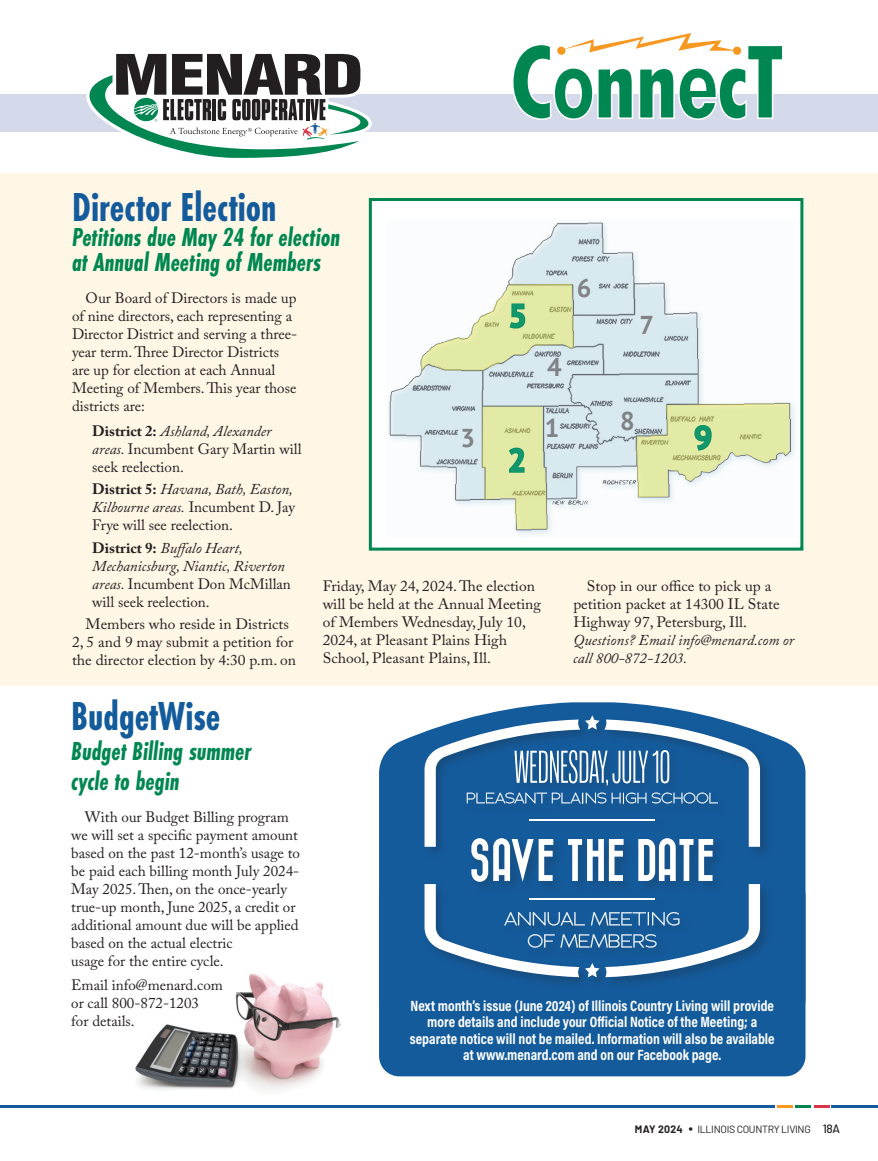
<style>
.page{position:relative;width:878px;height:1161px;background:#fff}
.page>*{position:absolute;margin:0;border:0;box-sizing:border-box;transform-origin:0 0}
.t1{font:700 42px "Futura PT Cond";color:#145b9c;scale:.93 1}
.t2{font:700 32.4px "PT Sans";color:#13976c}
.t3{font:italic 700 27px/30px "Futura PT Cond";color:#008751;scale:.93 1}
.t4{font:700 25.8px "PT Sans";color:#808285}
.t5{font:15px/18px "Adobe Caslon Pro";color:#231f20}
.t6{font:700 15px/16.5px "Acumin Pro Cond";color:#fff;text-align:center}
.t7{font:italic 15px/18px "Adobe Caslon Pro";color:#231f20}
.t8{font:10.5px "Barlow";letter-spacing:-.03em;color:#231f20}
.s1{font-weight:700}
.s2{font-style:italic}
.s3{font-weight:700;font-style:normal}
.s4{font-style:normal}
.s5{font-size:15px}
.s6{font-weight:500;font-size:12px}
</style>
<div class="page">
<img style="left:135px;top:973px;width:206px;height:117px">
<div style="left:0;top:174px;width:878px;height:512px;background:#fef7e6"></div>
<div style="left:370px;top:200px;width:431px;height:349px;background:#fff"></div>
<svg style="left:388px;top:221px;width:407px;height:315px"></svg>
<svg style="left:421px;top:284px;width:153px;height:87px"></svg>
<svg style="left:482px;top:407px;width:65px;height:122px;background:#dae4ad"></svg>
<svg style="left:636px;top:404px;width:153px;height:93px"></svg>
<div style="left:369px;top:198px;width:434px;height:353px;border:3px solid #008751"></div>
<div style="left:379px;top:875px;width:426px;height:201px;background:#145b9c;border-radius:20px"></div>
<svg style="left:379px;top:702px;width:426px;height:367px"></svg>
<div style="left:421px;top:713px;width:351px;height:277px;background:#231f20;opacity:.25"></div>
<svg style="left:424px;top:715px;width:336px;height:262px"></svg>
<hr style="left:777px;top:1105px;width:16px;height:3px;background:#f79821">
<hr style="left:0;top:1105px;width:774px;height:3px;background:#145b9c">
<hr style="left:813px;top:1105px;width:16px;height:3px;background:#d83547">
<hr style="left:831px;top:1105px;width:47px;height:3px;background:#145b9c">
<hr style="left:795px;top:1105px;width:16px;height:3px;background:#008751">
<div style="left:0;top:94px;width:878px;height:38px;background:#d5daea"></div>
<svg style="left:513px;top:33px;width:269px;height:87px"></svg>
<svg style="left:86px;top:53px;width:286px;height:105px"></svg>
<h1 class="t1" style="left:72px;top:183px;width:221px">Director Election</h1>
<h3 class="t3" style="left:72px;top:225px;width:290px;line-height:25px">Petitions due May 24 for election at Annual Meeting of Members</h3>
<p class="t5" style="left:72px;top:289px;width:227px;text-indent:14px">Our Board of Directors is made up of nine directors, each representing a<br>Director District and serving a three&shy;year term. Three Director Districts are up for election at each Annual<br>Meeting of Members. This year those districts are:</p>
<p class="t5" style="left:92px;top:421px;width:211px"><span class="s1">District 2:</span> <span class="s2">Ashland, Alexander areas.</span> Incumbent Gary Martin will seek reelection.</p>
<p class="t5" style="left:92px;top:480px;width:204px"><span class="s1">District 5:</span> <span class="s2">Havana, Bath, Easton,<br>Kilbourne areas.</span> Incumbent D. Jay<br>Frye will see reelection.</p>
<p class="t7" style="left:92px;top:538px;width:200px"><span class="s3">District 9:</span> Buffalo Heart,<br>Mechanicsburg, Niantic, Riverton areas. <span class="s4">Incumbent Don McMillan will seek reelection.</span></p>
<p class="t5" style="left:72px;top:615px;width:225px;text-align:center">Members who reside in Districts<br>2, 5 and 9 may submit a petition for the director election by 4:30 p.m. on</p>
<h3 class="t4" style="left:577px;top:271px;width:16px">6</h3>
<h2 class="t2" style="left:508px;top:294px;width:20px">5</h2>
<h3 class="t4" style="left:639px;top:308px;width:16px">7</h3>
<h3 class="t4" style="left:547px;top:350px;width:16px">4</h3>
<h3 class="t4" style="left:545px;top:411px;width:16px">1</h3>
<h3 class="t4" style="left:620px;top:404px;width:16px">8</h3>
<h3 class="t4" style="left:460px;top:421px;width:16px">3</h3>
<h2 class="t2" style="left:694px;top:416px;width:20px">9</h2>
<h2 class="t2" style="left:507px;top:439px;width:20px">2</h2>
<p class="t5" style="left:323px;top:577px;width:220px">Friday, May 24, 2024. The election will be held at the Annual Meeting of Members Wednesday, July 10,<br>2024, at Pleasant Plains High<br>School, Pleasant Plains, Ill.</p>
<p class="t5" style="left:573px;top:577px;width:208px;text-indent:14px">Stop in our office to pick up a petition packet at 14300 IL State<br>Highway 97, Petersburg, Ill.</p>
<p class="t7" style="left:573px;top:631px;width:222px">Questions? Email info@menard.com or call 800-872-1203.</p>
<h1 class="t1" style="left:71px;top:692px;width:162px">BudgetWise</h1>
<h3 class="t3" style="left:71px;top:736px;width:195px">Budget Billing summer cycle to begin</h3>
<p class="t5" style="left:71px;top:808px;width:230px;text-indent:14px">With our Budget Billing program we will set a specific payment amount based on the past 12-month’s usage to be paid each billing month July 2024- May 2025. Then, on the once-yearly true-up month, June 2025, a credit or additional amount due will be applied based on the actual electric<br>usage for the entire cycle.</p>
<p class="t5" style="left:71px;top:976px;width:153px">Email info@menard.com or call 800-872-1203<br>for details.</p>
<p class="t6" style="left:410px;top:997px;width:366px">Next month’s issue (June 2024) of Illinois Country Living will provide more details and include your Official Notice of the Meeting; a separate notice will not be mailed. Information will also be available at www.menard.com and on our Facebook page.</p>
<p class="t8" style="left:635px;top:1123px;width:207px"><span class="s1">MAY 2024</span> <span class="s5">•</span> ILLINOIS COUNTRY LIVING <span class="s6">18A</span></p>
</div>
